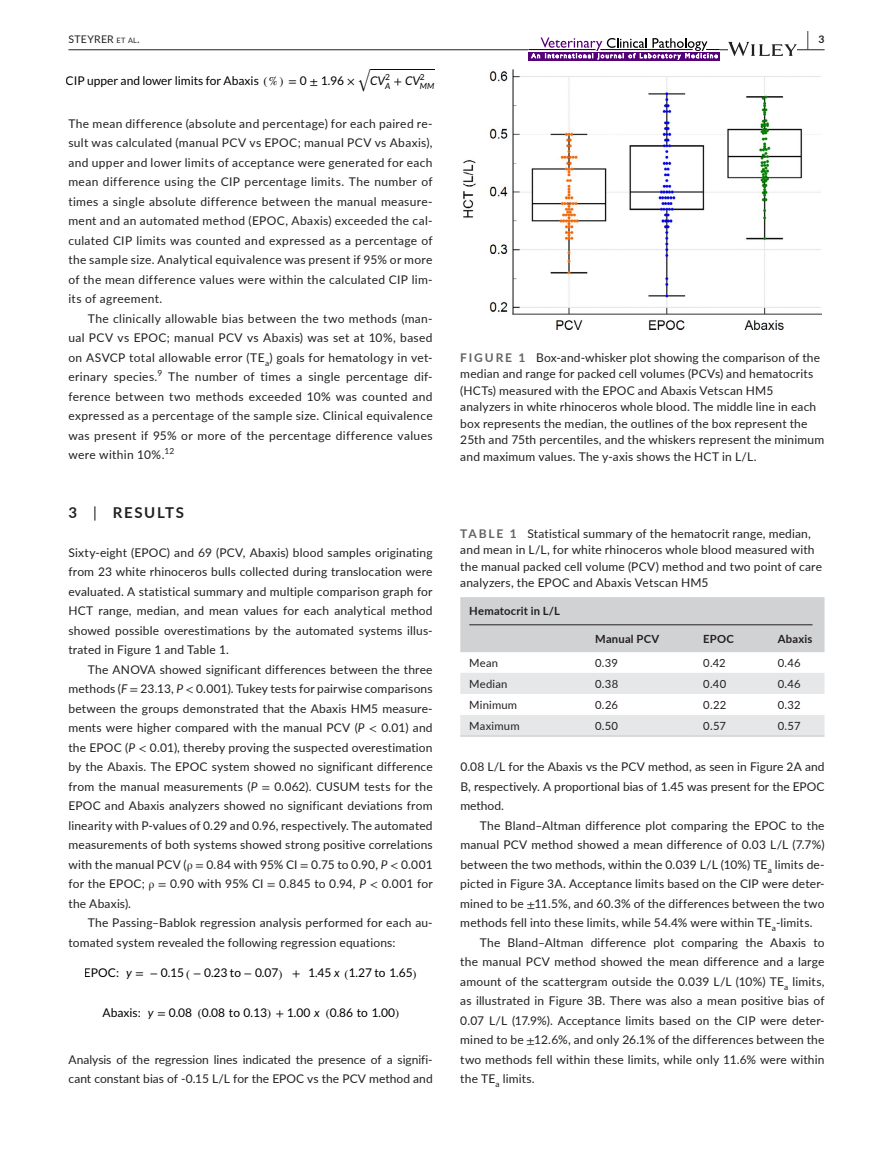
<style>
.page{position:relative;width:893px;height:1174px;background:#fff}
.page>*{position:absolute;margin:0;border:0;box-sizing:border-box;transform-origin:0 0}
.t1{font:700 19.5px "Lato";color:#231f20;scale:.43 1}
.t2{font:700 15px "Lato";letter-spacing:.105em;color:#231f20}
.t3{font:12px/19.5px "Lato";letter-spacing:.015em;color:#231f20;text-align:justify}
.t4{font:12px "Lato";color:#000}
.t5{font:italic 12px "Lato";color:#000}
.t6{font:12px "STIX Math Extensions";color:#000}
.t7{font:11.25px "Lato";letter-spacing:.015em;color:#231f20}
.t8{font:700 11.25px "Lato";letter-spacing:.02em;color:#231f20}
.t9{font:10.5px "Lato";letter-spacing:.025em;color:#231f20}
.t10{font:8.4px "Lato";color:#000}
.t11{font:italic 8.4px "Lato";color:#000}
.s1{font-size:7.35px}
.s2{font-style:inherit}
.s3{font-family:"STIX Math"}
.s4{font-family:"STIX Math";font-style:normal}
.s5{font-weight:400}
.s6{font-style:italic}
.s7{font-family:"STIX"}
.s8{font-weight:700;color:#636366}
</style>
<div class="page">
<hr style="left:68px;top:49px;width:756px;height:1px;background:#231f20">
<div style="left:528px;top:52px;width:192px;height:9px;background:#56017a"></div>
<hr style="left:528px;top:49px;width:68px;height:1px;background:#000">
<svg style="left:531px;top:38px;width:189px;height:22px"></svg>
<svg style="left:728px;top:42px;width:69px;height:14px"></svg>
<hr style="left:370px;top:69px;width:65px;height:1px;background:#000">
<img style="left:464px;top:69px;width:357px;height:260px">
<div style="left:460px;top:597px;width:364px;height:55px;background:#d1d2d4"></div>
<svg style="left:460px;top:673px;width:364px;height:62px"></svg>
<hr style="left:460px;top:735px;width:126px;height:2px;background:#d1d2d4">
<hr style="left:586px;top:735px;width:108px;height:2px;background:#d1d2d4">
<hr style="left:694px;top:735px;width:75px;height:2px;background:#d1d2d4">
<hr style="left:769px;top:735px;width:55px;height:2px;background:#d1d2d4">
<hr style="left:469px;top:624px;width:343px;height:1px;background:#231f20">
<p class="t9" style="left:68px;top:31px;width:73px">STEYRER <span class="s1">et al</span><span class="s2">.</span></p>
<h1 class="t1" style="left:807px;top:25px;width:43px">| <sup>3</sup></h1>
<p class="t4" style="left:66px;top:76px;width:291px">CIP upper and lower limits for Abaxis <span class="s3">(%) =</span> 0 <span class="s3">±</span> 1.96 <span class="s3">×</span></p>
<p class="t6" style="left:358px;top:59px;width:14px">√</p>
<p class="t5" style="left:370px;top:77px;width:51px">CV<sub>A</sub> <span class="s4">+</span> CV</p>
<p class="t10" style="left:385px;top:74px;width:6px">2</p>
<p class="t10" style="left:420px;top:74px;width:6px">2</p>
<p class="t11" style="left:420px;top:83px;width:16px">MM</p>
<p class="t3" style="left:68px;top:113px;width:366px">The mean difference (absolute and percentage) for each paired re&shy;sult was calculated (manual PCV vs EPOC; manual PCV vs Abaxis), and upper and lower limits of acceptance were generated for each mean difference using the CIP percentage limits. The number of times a single absolute difference between the manual measure&shy;ment and an automated method (EPOC, Abaxis) exceeded the cal&shy;culated CIP limits was counted and expressed as a percentage of the sample size. Analytical equivalence was present if 95% or more of the mean difference values were within the calculated CIP lim&shy;its of agreement.</p>
<p class="t3" style="left:68px;top:308px;width:366px;text-indent:20px">The clinically allowable bias between the two methods (man&shy;ual PCV vs EPOC; manual PCV vs Abaxis) was set at 10%, based on ASVCP total allowable error (TE<sub>a</sub>) goals for hematology in vet&shy;erinary species.<sup>9</sup> The number of times a single percentage dif&shy;ference between two methods exceeded 10% was counted and expressed as a percentage of the sample size. Clinical equivalence was present if 95% or more of the percentage difference values were within 10%.<sup>12</sup></p>
<p class="t2" style="left:68px;top:501px;width:117px">3 <span class="s5">|</span> RESULTS</p>
<p class="t3" style="left:68px;top:542px;width:366px">Sixty-eight (EPOC) and 69 (PCV, Abaxis) blood samples originating from 23 white rhinoceros bulls collected during translocation were evaluated. A statistical summary and multiple comparison graph for HCT range, median, and mean values for each analytical method showed possible overestimations by the automated systems illus&shy;trated in Figure 1 and Table 1.</p>
<p class="t3" style="left:68px;top:659px;width:366px;text-indent:20px">The ANOVA showed significant differences between the three methods (<span class="s6">F</span> <span class="s7">=</span> 23.13, <span class="s6">P</span> <span class="s7">&lt;</span> 0.001). Tukey tests for pairwise comparisons between the groups demonstrated that the Abaxis HM5 measure&shy;ments were higher compared with the manual PCV (<span class="s6">P</span> <span class="s7">&lt;</span> 0.01) and the EPOC (<span class="s6">P</span> <span class="s7">&lt;</span> 0.01), thereby proving the suspected overestimation by the Abaxis. The EPOC system showed no significant difference from the manual measurements (<span class="s6">P</span> <span class="s7">=</span> 0.062). CUSUM tests for the EPOC and Abaxis analyzers showed no significant deviations from linearity with P-values of 0.29 and 0.96, respectively. The automated measurements of both systems showed strong positive correlations with the manual PCV (<span class="s7">ρ =</span> 0.84 with 95% CI <span class="s7">=</span> 0.75 to 0.90, <span class="s6">P</span> <span class="s7">&lt;</span> 0.001 for the EPOC; <span class="s7">ρ =</span> 0.90 with 95% CI <span class="s7">=</span> 0.845 to 0.94, <span class="s6">P</span> <span class="s7">&lt;</span> 0.001 for the Abaxis).</p>
<p class="t3" style="left:68px;top:912px;width:366px;text-indent:20px">The Passing–Bablok regression analysis performed for each au&shy;tomated system revealed the following regression equations:</p>
<p class="t4" style="left:84px;top:968px;width:334px">EPOC: <span class="s6">y</span> <span class="s3">= −</span> 0.15 <span class="s3">( −</span> 0.23 to <span class="s3">−</span> 0.07<span class="s3">) +</span> 1.45 <span class="s6">x</span> <span class="s3">(</span>1.27 to 1.65<span class="s3">)</span></p>
<p class="t4" style="left:103px;top:1007px;width:298px">Abaxis: <span class="s6">y</span> <span class="s3">=</span> 0.08 <span class="s3">(</span>0.08 to 0.13<span class="s3">) +</span> 1.00 <span class="s6">x</span> <span class="s3">(</span>0.86 to 1.00<span class="s3">)</span></p>
<p class="t3" style="left:68px;top:1049px;width:366px">Analysis of the regression lines indicated the presence of a signifi&shy;cant constant bias of -0.15 L/L for the EPOC vs the PCV method and</p>
<p class="t3" style="left:460px;top:348px;width:365px;line-height:16.5px;text-align:left"><span class="s8">FIGURE 1</span> Box-and-whisker plot showing the comparison of the median and range for packed cell volumes (PCVs) and hematocrits (HCTs) measured with the EPOC and Abaxis Vetscan HM5 analyzers in white rhinoceros whole blood. The middle line in each box represents the median, the outlines of the box represent the 25th and 75th percentiles, and the whiskers represent the minimum and maximum values. The y-axis shows the HCT in L/L.</p>
<p class="t3" style="left:460px;top:525px;width:363px;line-height:16.5px;text-align:left"><span class="s8">TABLE 1</span> Statistical summary of the hematocrit range, median, and mean in L/L, for white rhinoceros whole blood measured with the manual packed cell volume (PCV) method and two point of care analyzers, the EPOC and Abaxis Vetscan HM5</p>
<p class="t8" style="left:469px;top:603px;width:92px">Hematocrit in L/L</p>
<p class="t8" style="left:595px;top:630px;width:66px">Manual PCV</p>
<p class="t8" style="left:703px;top:630px;width:32px">EPOC</p>
<p class="t8" style="left:778px;top:630px;width:36px">Abaxis</p>
<p class="t7" style="left:469px;top:654px;width:30px">Mean</p>
<p class="t7" style="left:595px;top:654px;width:24px">0.39</p>
<p class="t7" style="left:703px;top:654px;width:24px">0.42</p>
<p class="t7" style="left:778px;top:654px;width:24px">0.46</p>
<p class="t7" style="left:469px;top:676px;width:40px">Median</p>
<p class="t7" style="left:595px;top:676px;width:25px">0.38</p>
<p class="t7" style="left:703px;top:676px;width:24px">0.40</p>
<p class="t7" style="left:778px;top:676px;width:24px">0.46</p>
<p class="t7" style="left:469px;top:697px;width:49px">Minimum</p>
<p class="t7" style="left:595px;top:697px;width:24px">0.26</p>
<p class="t7" style="left:703px;top:697px;width:25px">0.22</p>
<p class="t7" style="left:778px;top:697px;width:24px">0.32</p>
<p class="t7" style="left:469px;top:718px;width:52px">Maximum</p>
<p class="t7" style="left:595px;top:718px;width:24px">0.50</p>
<p class="t7" style="left:703px;top:718px;width:24px">0.57</p>
<p class="t7" style="left:778px;top:718px;width:24px">0.57</p>
<p class="t3" style="left:460px;top:756px;width:366px">0.08 L/L for the Abaxis vs the PCV method, as seen in Figure 2A and B, respectively. A proportional bias of 1.45 was present for the EPOC method.</p>
<p class="t3" style="left:460px;top:815px;width:366px;text-indent:20px">The Bland–Altman difference plot comparing the EPOC to the manual PCV method showed a mean difference of 0.03 L/L (7.7%) between the two methods, within the 0.039 L/L (10%) TE<sub>a</sub> limits de&shy;picted in Figure 3A. Acceptance limits based on the CIP were deter&shy;mined to be <span class="s7">±</span>11.5%, and 60.3% of the differences between the two methods fell into these limits, while 54.4% were within TE<sub>a</sub>-limits.</p>
<p class="t3" style="left:460px;top:932px;width:366px;text-indent:20px">The Bland–Altman difference plot comparing the Abaxis to the manual PCV method showed the mean difference and a large amount of the scattergram outside the 0.039 L/L (10%) TE<sub>a</sub> limits, as illustrated in Figure 3B. There was also a mean positive bias of 0.07 L/L (17.9%). Acceptance limits based on the CIP were deter&shy;mined to be <span class="s7">±</span>12.6%, and only 26.1% of the differences between the two methods fell within these limits, while only 11.6% were within the TE<sub>a</sub> limits.</p>
</div>
